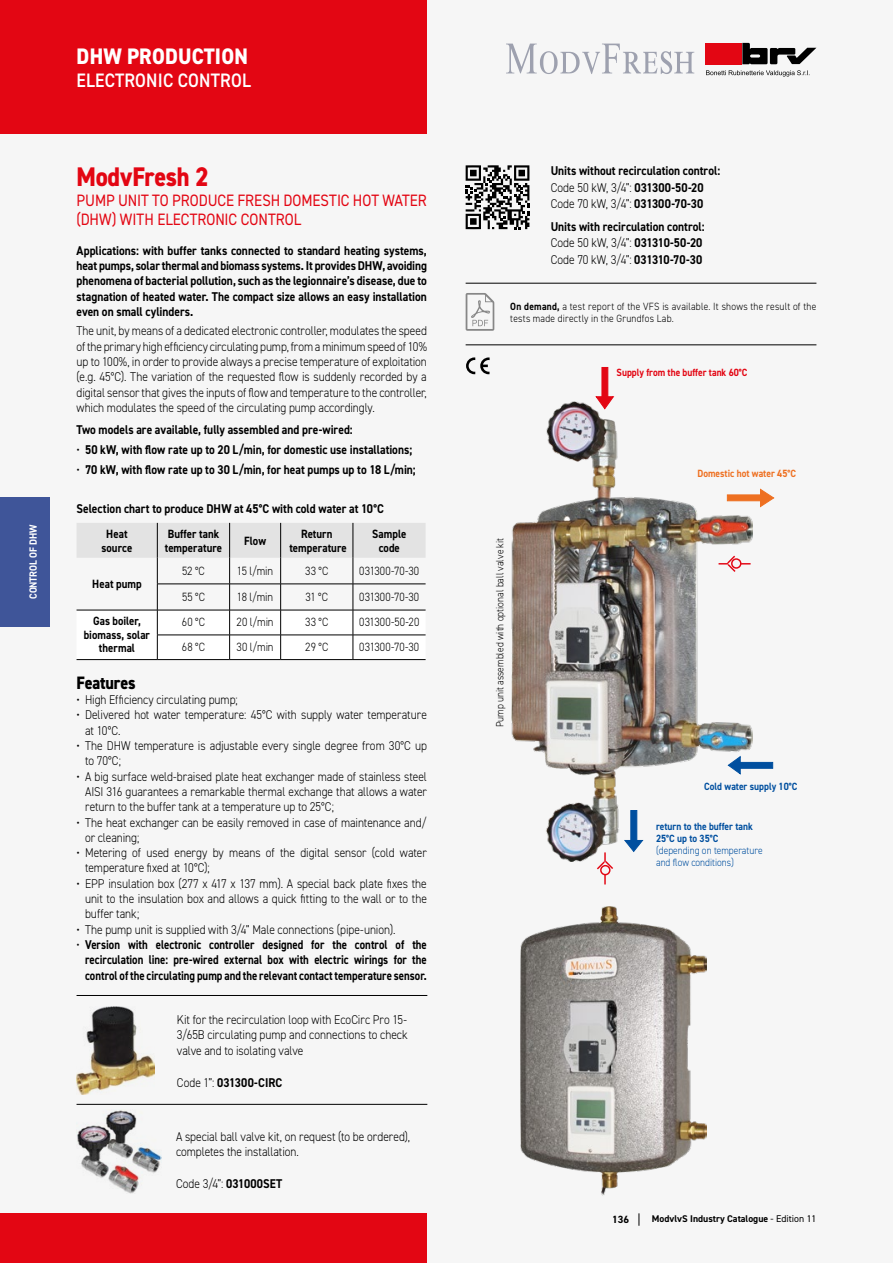
<style>
.page{position:relative;width:893px;height:1263px;background:#f6f6f6}
.page>*{position:absolute;margin:0;border:0;box-sizing:border-box;transform-origin:0 0}
.t1{font:800 27px "DIN2014";letter-spacing:-.01em;color:#e30613;scale:.9 1}
.t2{font:800 22.5px "DIN2014";letter-spacing:.01em;color:#fff;scale:.9 1}
.t3{font:600 19.5px "DIN2014";letter-spacing:.01em;color:#fff;scale:.9 1}
.t4{font:800 18px "DIN2014";letter-spacing:-.01em;color:#000;scale:.9 1}
.t5{font:16.5px/19.5px "DIN2014";letter-spacing:-.005em;color:#e30613;scale:.9 1}
.t6{font:300 12.75px/15.3px "DIN2014";letter-spacing:-.005em;color:#000;scale:.9 1}
.t7{font:700 12.75px/15.3px "DIN2014";color:#000;scale:.9 1}
.t8{font:700 12.75px/15.3px "DIN2014";color:#000;text-align:justify;scale:.85 1}
.t9{font:300 12px "DIN2014";letter-spacing:.01em;color:#000;scale:.9 1}
.t10{font:700 12px/13.5px "DIN2014";letter-spacing:.005em;color:#000;text-align:center;scale:.9 1}
.t11{font:300 10.5px/12px "DIN2014";letter-spacing:.02em;color:#000;scale:.9 1}
.t12{font:700 10.5px/12px "DIN2014";color:#004f9f;scale:.9 1}
.t13{font:300 10.5px/12px "DIN2014";color:#004f9f;scale:.9 1}
.t14{font:300 10.5px "DIN2014";color:#000;scale:.9 1}
.t15{font:700 10.5px "DIN2014";color:#e30613;scale:.9 1}
.t16{font:700 10.5px "DIN2014";color:#ee7021;scale:.9 1}
.t17{font:700 10.5px "DIN2014";letter-spacing:-.01em;color:#fff;scale:.9 1}
.t18{font:700 10.5px "DIN2014";color:#000}
.t19{font:700 9.75px "DIN2014";color:#000}
.s1{font-weight:300;font-size:12.6px}
.s2{font-size:12.6px}
.s3{font-weight:300}
.s4{font-weight:700}
.s5{font-weight:400}
</style>
<div class="page">
<div style="left:0;top:0;width:427px;height:134px;background:#e30613"></div>
<div style="left:0;top:1213px;width:427px;height:50px;background:#e30613"></div>
<div style="left:705px;top:43px;width:37px;height:21px;background:#e30613"></div>
<svg style="left:742px;top:43px;width:74px;height:21px"></svg>
<svg style="left:706px;top:70px;width:103px;height:7px"></svg>
<svg style="left:506px;top:44px;width:188px;height:30px"></svg>
<img style="left:511px;top:402px;width:241px;height:459px">
<svg style="left:624px;top:840px;width:19px;height:12px"></svg>
<div style="left:631px;top:810px;width:6px;height:32px;background:#004f9f;border:1px solid #004f9f"></div>
<svg style="left:595px;top:396px;width:19px;height:13px"></svg>
<div style="left:602px;top:367px;width:6px;height:32px;background:#e30613;border:1px solid #e30613"></div>
<svg style="left:595px;top:852px;width:20px;height:32px"></svg>
<img style="left:77px;top:1110px;width:84px;height:84px">
<svg style="left:77px;top:523px;width:349px;height:136px"></svg>
<hr style="left:157px;top:659px;width:73px;height:1px;background:#000">
<hr style="left:230px;top:659px;width:51px;height:1px;background:#000">
<hr style="left:281px;top:659px;width:72px;height:1px;background:#000">
<hr style="left:353px;top:659px;width:73px;height:1px;background:#000">
<hr style="left:77px;top:659px;width:80px;height:1px;background:#000">
<img style="left:77px;top:1006px;width:78px;height:88px">
<svg style="left:718px;top:554px;width:33px;height:19px"></svg>
<svg style="left:466px;top:165px;width:63px;height:64px"></svg>
<hr style="left:77px;top:995px;width:350px;height:1px;background:#000">
<hr style="left:77px;top:1104px;width:350px;height:1px;background:#000">
<hr style="left:466px;top:283px;width:350px;height:1px;background:#000">
<hr style="left:466px;top:345px;width:350px;height:1px;background:#000">
<img style="left:521px;top:906px;width:185px;height:290px">
<svg style="left:466px;top:357px;width:24px;height:17px"></svg>
<svg style="left:466px;top:293px;width:28px;height:38px"></svg>
<svg style="left:760px;top:489px;width:14px;height:18px"></svg>
<div style="left:727px;top:495px;width:37px;height:6px;background:#ee7021;border:1px solid #ee7021"></div>
<svg style="left:728px;top:756px;width:13px;height:18px"></svg>
<div style="left:738px;top:762px;width:35px;height:6px;background:#004f9f"></div>
<svg style="left:639px;top:1213px;width:1px;height:13px"></svg>
<div style="left:0;top:497px;width:50px;height:130px;background:#3f5599"></div>
<p class="t17" style="left:26px;top:599px;width:84px;rotate:-90deg">CONTROL OF DHW</p>
<h2 class="t2" style="left:77px;top:42px;width:192px">DHW PRODUCTION</h2>
<h3 class="t3" style="left:77px;top:67px;width:195px">ELECTRONIC CONTROL</h3>
<h1 class="t1" style="left:77px;top:159px;width:148px">ModvFresh 2</h1>
<p class="t5" style="left:77px;top:190px;width:391px">PUMP UNIT TO PRODUCE FRESH DOMESTIC HOT WATER (DHW) WITH ELECTRONIC CONTROL</p>
<p class="t7" style="left:77px;top:242px;width:391px;text-align:justify">Applications: with buffer tanks connected to standard heating systems, heat pumps, solar thermal and biomass systems. It provides DHW, avoiding phenomena of bacterial pollution, such as the legionnaire’s disease, due to stagnation of heated water. The compact size allows an easy installation even on small cylinders.</p>
<p class="t6" style="left:77px;top:323px;width:391px;text-align:justify">The unit, by means of a dedicated electronic controller, modulates the speed of the primary high efficiency circulating pump, from a minimum speed of 10% up to 100%, in order to provide always a precise temperature of exploitation (e.g. 45°C). The variation of the requested flow is suddenly recorded by a digital sensor that gives the inputs of flow and temperature to the controller, which modulates the speed of the circulating pump accordingly.</p>
<p class="t7" style="left:77px;top:422px;width:308px">Two models are available, fully assembled and pre-wired:</p>
<p class="t7" style="left:77px;top:442px;width:374px"><span class="s1">•</span> 50 kW, with flow rate up to 20 L/min, for domestic use installations;</p>
<p class="t7" style="left:77px;top:461px;width:378px"><span class="s1">•</span> 70 kW, with flow rate up to 30 L/min, for heat pumps up to 18 L/min;</p>
<p class="t7" style="left:77px;top:500px;width:343px">Selection chart to produce DHW at 45°C with cold water at 10°C</p>
<p class="t10" style="left:101px;top:527px;width:36px">Heat source</p>
<p class="t10" style="left:165px;top:527px;width:65px;text-align:left">Buffer tank temperature</p>
<p class="t10" style="left:244px;top:534px;width:26px">Flow</p>
<p class="t10" style="left:289px;top:527px;width:65px">Return temperature</p>
<p class="t10" style="left:372px;top:527px;width:39px">Sample code</p>
<p class="t10" style="left:92px;top:577px;width:56px">Heat pump</p>
<p class="t9" style="left:182px;top:563px;width:27px">52 °C</p>
<p class="t9" style="left:237px;top:563px;width:42px">15 l/min</p>
<p class="t9" style="left:305px;top:563px;width:27px">33 °C</p>
<p class="t9" style="left:359px;top:563px;width:68px">031300-70-30</p>
<p class="t9" style="left:182px;top:589px;width:27px">55 °C</p>
<p class="t9" style="left:237px;top:589px;width:42px">18 l/min</p>
<p class="t9" style="left:305px;top:589px;width:27px">31 °C</p>
<p class="t9" style="left:359px;top:589px;width:68px">031300-70-30</p>
<p class="t10" style="left:84px;top:614px;width:75px">Gas boiler, biomass, solar thermal</p>
<p class="t9" style="left:182px;top:615px;width:27px">60 °C</p>
<p class="t9" style="left:237px;top:615px;width:43px">20 l/min</p>
<p class="t9" style="left:305px;top:615px;width:27px">33 °C</p>
<p class="t9" style="left:359px;top:615px;width:68px">031300-50-20</p>
<p class="t9" style="left:182px;top:640px;width:27px">68 °C</p>
<p class="t9" style="left:237px;top:640px;width:43px">30 l/min</p>
<p class="t9" style="left:305px;top:640px;width:27px">29 °C</p>
<p class="t9" style="left:359px;top:640px;width:68px">031300-70-30</p>
<h3 class="t4" style="left:77px;top:671px;width:67px">Features</h3>
<p class="t6" style="left:77px;top:692px;width:181px"><span class="s2">•</span> High Efficiency circulating pump;</p>
<p class="t6" style="left:85px;top:707px;width:381px;text-indent:-9px"><span class="s2">•</span> Delivered hot water temperature: 45°C with supply water temperature at 10°C.</p>
<p class="t6" style="left:85px;top:738px;width:381px;text-indent:-9px"><span class="s2">•</span> The DHW temperature is adjustable every single degree from 30°C up to 70°C;</p>
<p class="t6" style="left:85px;top:769px;width:381px;text-align:justify;text-indent:-9px"><span class="s2">•</span> A big surface weld-braised plate heat exchanger made of stainless steel AISI 316 guarantees a remarkable thermal exchange that allows a water return to the buffer tank at a temperature up to 25°C;</p>
<p class="t6" style="left:85px;top:814px;width:381px;text-indent:-9px"><span class="s2">•</span> The heat exchanger can be easily removed in case of maintenance and/ or cleaning;</p>
<p class="t6" style="left:85px;top:845px;width:381px;text-indent:-9px"><span class="s2">•</span> Metering of used energy by means of the digital sensor (cold water temperature fixed at 10°C);</p>
<p class="t6" style="left:85px;top:876px;width:381px;text-align:justify;text-indent:-9px"><span class="s2">•</span> EPP insulation box (277 x 417 x 137 mm). A special back plate fixes the unit to the insulation box and allows a quick fitting to the wall or to the buffer tank;</p>
<p class="t6" style="left:77px;top:922px;width:356px"><span class="s2">•</span> The pump unit is supplied with 3/4” Male connections (pipe-union).</p>
<p class="t8" style="left:85px;top:937px;width:404px;text-indent:-9px"><span class="s1">•</span> Version with electronic controller designed for the control of the recirculation line: pre-wired external box with electric wirings for the control of the circulating pump and the relevant contact temperature sensor.</p>
<p class="t6" style="left:177px;top:1012px;width:258px;text-align:justify">Kit for the recirculation loop with EcoCirc Pro 15- 3/65B circulating pump and connections to check valve and to isolating valve</p>
<p class="t7" style="left:177px;top:1074px;width:119px"><span class="s3">Code 1”:</span> 031300-CIRC</p>
<p class="t6" style="left:176px;top:1129px;width:262px">A special ball valve kit, on request (to be ordered), completes the installation.</p>
<p class="t6" style="left:176px;top:1176px;width:120px">Code 3/4”: <span class="s4">031000SET</span></p>
<p class="t7" style="left:551px;top:162px;width:190px;line-height:16.5px">Units without recirculation control:<br><span class="s3">Code 50 kW, 3/4”:</span> 031300-50-20<br><span class="s3">Code 70 kW, 3/4”:</span> 031300-70-30</p>
<p class="t7" style="left:551px;top:218px;width:173px;line-height:16.5px">Units with recirculation control:<br><span class="s3">Code 50 kW, 3/4”:</span> 031310-50-20<br><span class="s3">Code 70 kW, 3/4”:</span> 031310-70-30</p>
<p class="t11" style="left:510px;top:300px;width:342px"><span class="s4">On demand,</span> a test report of the VFS is available. It shows the result of the tests made directly in the Grundfos Lab.</p>
<p class="t15" style="left:617px;top:365px;width:147px">Supply from the buffer tank 60°C</p>
<p class="t14" style="left:493px;top:727px;width:212px;rotate:-90deg">Pump unit assembled with optional ball valve kit</p>
<p class="t16" style="left:697px;top:466px;width:111px">Domestic hot water 45°C</p>
<p class="t12" style="left:704px;top:780px;width:105px">Cold water supply 10°C</p>
<p class="t12" style="left:656px;top:820px;width:109px">return to the buffer tank<br>25°C up to 35°C</p>
<p class="t13" style="left:656px;top:844px;width:120px">(depending on temperature and flow conditions)</p>
<p class="t18" style="left:612px;top:1212px;width:19px">136</p>
<p class="t19" style="left:652px;top:1212px;width:166px">ModvlvS Industry Catalogue <span class="s5">- Edition 11</span></p>
</div>
